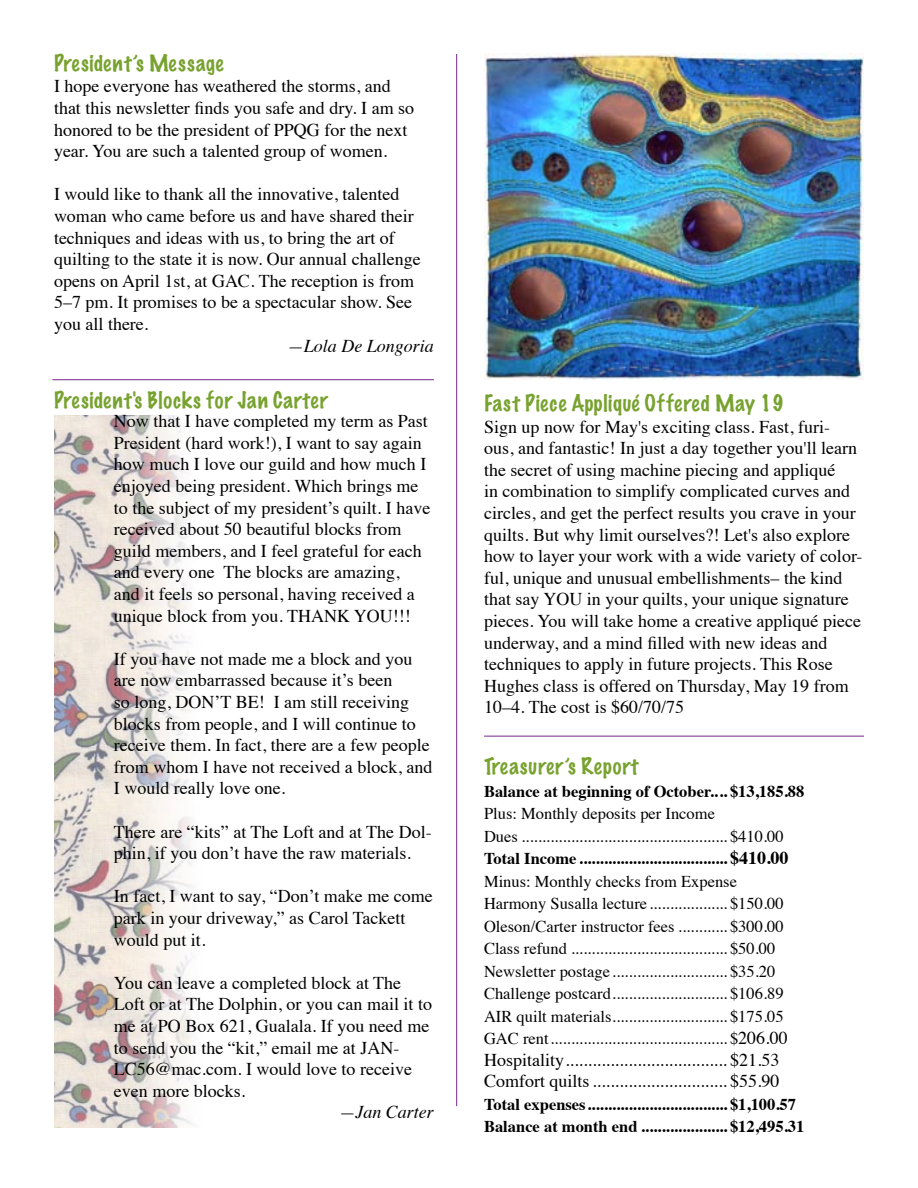
<style>
.page{position:relative;width:918px;height:1188px;background:#fff}
.page>*{position:absolute;margin:0;border:0;box-sizing:border-box;transform-origin:0 0}
.t1{font:100 21px "Marker Felt";letter-spacing:.035em;color:#78a22f}
.t2{font:18px/21.6px "Times";color:#000}
.t3{font:italic 18px "Times";color:#000}
.t4{font:16.5px/22.5px "Times";color:#000}
.t5{font:700 16.5px/22.5px "Times";color:#000}
.s1{font-weight:700}
.s2{font-weight:700;font-size:18px}
.s3{font-size:18px}
</style>
<div class="page">
<img style="left:54px;top:416px;width:140px;height:712px">
<hr style="left:52px;top:379px;width:382px;height:1px;background:#77278b">
<hr style="left:484px;top:736px;width:380px;height:1px;background:#77278b">
<img style="left:484px;top:54px;width:380px;height:326px">
<hr style="left:456px;top:54px;width:1px;height:1052px;background:#77278b">
<p class="t1" style="left:54px;top:48px;width:171px">President’s Message</p>
<p class="t2" style="left:54px;top:74px;width:362px">I hope everyone has weathered the storms, and that this newsletter finds you safe and dry. I am so honored to be the president of PPQG for the next year. You are such a talented group of women.</p>
<p class="t2" style="left:54px;top:182px;width:368px">I would like to thank all the innovative, talented woman who came before us and have shared their techniques and ideas with us, to bring the art of quilting to the state it is now. Our annual challenge opens on April 1st, at GAC. The reception is from 5–7 pm. It promises to be a spectacular show. See you all there.</p>
<p class="t3" style="left:288px;top:330px;width:148px">—Lola De Longoria</p>
<p class="t1" style="left:54px;top:385px;width:275px">President's Blocks for Jan Carter</p>
<p class="t2" style="left:114px;top:409px;width:318px">Now that I have completed my term as Past President (hard work!), I want to say again how much I love our guild and how much I enjoyed being president. Which brings me to the subject of my president’s quilt. I have received about 50 beautiful blocks from guild members, and I feel grateful for each and every one The blocks are amazing,<br>and it feels so personal, having received a unique block from you. THANK YOU!!!</p>
<p class="t2" style="left:114px;top:646px;width:320px">If you have not made me a block and you are now embarrassed because it’s been<br>so long, DON’T BE! I am still receiving blocks from people, and I will continue to receive them. In fact, there are a few people from whom I have not received a block, and I would really love one.</p>
<p class="t2" style="left:114px;top:819px;width:319px">There are “kits” at The Loft and at The Dol&shy;phin, if you don’t have the raw materials.</p>
<p class="t2" style="left:114px;top:884px;width:320px">In fact, I want to say, “Don’t make me come park in your driveway,” as Carol Tackett would put it.</p>
<p class="t2" style="left:114px;top:970px;width:320px">You can leave a completed block at The Loft or at The Dolphin, or you can mail it to me at PO Box 621, Gualala. If you need me to send you the “kit,” email me at JAN-LC56@mac.com. I would love to receive even more blocks.</p>
<p class="t3" style="left:339px;top:1097px;width:96px">—Jan Carter</p>
<p class="t1" style="left:484px;top:388px;width:302px">Fast Piece Appliqué Offered May 19</p>
<p class="t2" style="left:484px;top:414px;width:380px">Sign up now for May's exciting class. Fast, furi&shy;ous, and fantastic! In just a day together you'll learn the secret of using machine piecing and appliqué<br>in combination to simplify complicated curves and circles, and get the perfect results you crave in your quilts. But why limit ourselves?! Let's also explore how to layer your work with a wide variety of color&shy;ful, unique and unusual embellishments– the kind that say YOU in your quilts, your unique signature pieces. You will take home a creative appliqué piece underway, and a mind filled with new ideas and techniques to apply in future projects. This Rose Hughes class is offered on Thursday, May 19 from 10–4. The cost is $60/70/75</p>
<p class="t1" style="left:484px;top:751px;width:156px">Treasurer’s Report</p>
<p class="t5" style="left:484px;top:778px;width:322px">Balance at beginning of October.... $13,185.88</p>
<p class="t4" style="left:484px;top:801px;width:306px">Plus: Monthly deposits per Income<br>Dues .................................................. $410.00<br><span class="s1">Total Income ....................................</span> <span class="s2">$410.00<br></span>Minus: Monthly checks from Expense Harmony Susalla lecture ................... $150.00<br>Oleson/Carter instructor fees ............ $300.00<br>Class refund ...................................... $50.00<br>Newsletter postage ............................ $35.20<br>Challenge postcard............................ $106.89<br>AIR quilt materials............................ $175.05<br>GAC rent........................................... $<span class="s3">206.00</span></p>
<p class="t2" style="left:484px;top:1047px;width:297px">Hospitality.................................... $21.53<br>Comfort quilts.............................. $55.90</p>
<p class="t5" style="left:484px;top:1091px;width:322px">Total expenses.................................. $1,100.57<br>Balance at month end ..................... $12,495.31</p>
</div>
